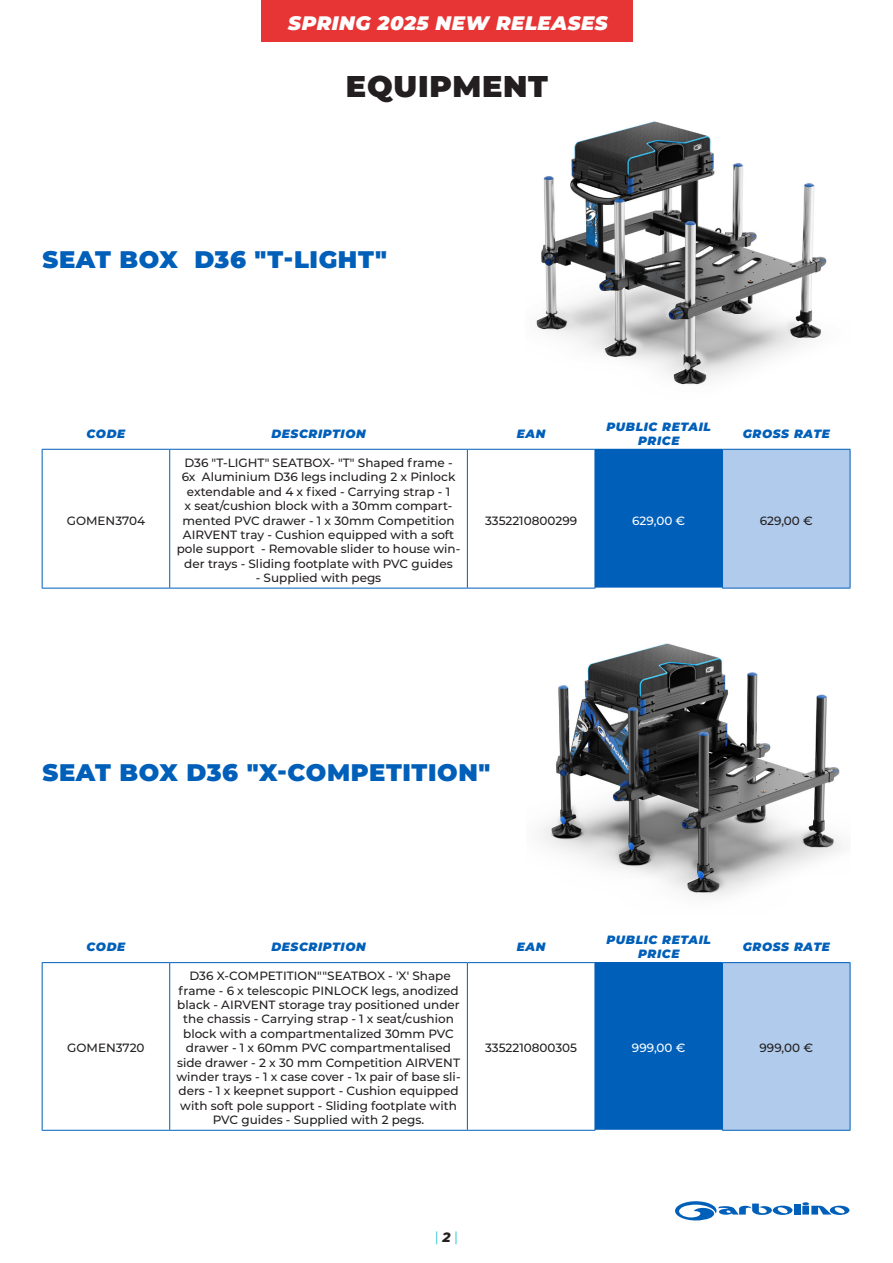
<style>
.page{position:relative;width:893px;height:1263px;background:#fff}
.page>*{position:absolute;margin:0;border:0;box-sizing:border-box;transform-origin:0 0}
.t1{font:900 30px "Montserrat";letter-spacing:.025em;color:#231f20}
.t2{font:900 24px "Montserrat";letter-spacing:.025em;color:#005fb9}
.t3{font:italic 900 19.5px "Montserrat";letter-spacing:.025em;color:#fff}
.t4{font:13.5px "Exo 2";color:#1cbed5}
.t5{font:500 12px/14.4px "Montserrat";color:#231f20;text-align:center}
.t6{font:italic 900 12px/14.4px "Montserrat";letter-spacing:.05em;color:#005fb9;text-align:center}
.t7{font:500 12px "Montserrat";color:#fff}
.s1{font-family:"Montserrat";font-weight:800;font-style:italic;color:#231f20}
</style>
<div class="page">
<div style="left:794px;top:1203px;width:7px;height:11px;background:#005fb9"></div>
<svg style="left:675px;top:1201px;width:117px;height:19px"></svg>
<svg style="left:802px;top:1202px;width:47px;height:13px"></svg>
<div style="left:595px;top:963px;width:127px;height:167px;background:#005fb9"></div>
<div style="left:722px;top:963px;width:128px;height:167px;background:#b0cbeb"></div>
<hr style="left:42px;top:963px;width:1px;height:167px;background:#005fb9">
<hr style="left:169px;top:963px;width:1px;height:167px;background:#005fb9">
<hr style="left:42px;top:962px;width:128px;height:1px;background:#005fb9">
<hr style="left:170px;top:962px;width:297px;height:1px;background:#005fb9">
<hr style="left:42px;top:1130px;width:128px;height:1px;background:#005fb9">
<hr style="left:170px;top:1130px;width:297px;height:1px;background:#005fb9">
<hr style="left:467px;top:963px;width:1px;height:167px;background:#005fb9">
<hr style="left:467px;top:962px;width:128px;height:1px;background:#005fb9">
<hr style="left:595px;top:962px;width:127px;height:1px;background:#005fb9">
<hr style="left:722px;top:962px;width:128px;height:1px;background:#005fb9">
<hr style="left:467px;top:1130px;width:128px;height:1px;background:#005fb9">
<hr style="left:722px;top:1130px;width:128px;height:1px;background:#005fb9">
<hr style="left:722px;top:963px;width:1px;height:167px;background:#005fb9">
<hr style="left:850px;top:963px;width:1px;height:167px;background:#005fb9">
<img style="left:536px;top:121px;width:291px;height:264px">
<svg style="left:42px;top:448px;width:808px;height:1px"></svg>
<div style="left:595px;top:449px;width:127px;height:139px;background:#005fb9"></div>
<div style="left:722px;top:449px;width:128px;height:139px;background:#b0cbeb"></div>
<hr style="left:42px;top:450px;width:1px;height:138px;background:#005fb9">
<hr style="left:169px;top:450px;width:1px;height:138px;background:#005fb9">
<hr style="left:42px;top:449px;width:128px;height:1px;background:#005fb9">
<hr style="left:170px;top:449px;width:297px;height:1px;background:#005fb9">
<hr style="left:42px;top:588px;width:128px;height:1px;background:#005fb9">
<hr style="left:170px;top:588px;width:297px;height:1px;background:#005fb9">
<hr style="left:467px;top:450px;width:1px;height:138px;background:#005fb9">
<hr style="left:467px;top:449px;width:128px;height:1px;background:#005fb9">
<hr style="left:722px;top:449px;width:128px;height:1px;background:#005fb9">
<hr style="left:467px;top:588px;width:128px;height:1px;background:#005fb9">
<hr style="left:722px;top:588px;width:128px;height:1px;background:#005fb9">
<hr style="left:722px;top:450px;width:1px;height:138px;background:#005fb9">
<hr style="left:850px;top:450px;width:1px;height:138px;background:#005fb9">
<img style="left:542px;top:643px;width:300px;height:254px">
<div style="left:261px;top:0;width:372px;height:42px;background:#e73535"></div>
<p class="t3" style="left:288px;top:9px;width:321px">SPRING 2025 NEW RELEASES</p>
<p class="t1" style="left:346px;top:63px;width:204px">EQUIPMENT</p>
<p class="t2" style="left:43px;top:242px;width:346px">SEAT BOX D36 "T-LIGHT"</p>
<p class="t6" style="left:87px;top:426px;width:40px">CODE</p>
<p class="t6" style="left:271px;top:426px;width:96px">DESCRIPTION</p>
<p class="t6" style="left:517px;top:426px;width:30px">EAN</p>
<p class="t6" style="left:606px;top:418px;width:106px">PUBLIC RETAIL<br>PRICE</p>
<p class="t6" style="left:743px;top:426px;width:89px">GROSS RATE</p>
<p class="t5" style="left:67px;top:513px;width:80px">GOMEN3704</p>
<p class="t5" style="left:177px;top:455px;width:285px">D36 "T-LIGHT" SEATBOX- "T" Shaped frame - 6x Aluminium D36 legs including 2 x Pinlock extendable and 4 x fixed - Carrying strap - 1<br>x seat/cushion block with a 30mm compart&shy;mented PVC drawer - 1 x 30mm Competition AIRVENT tray - Cushion equipped with a soft pole support - Removable slider to house win&shy;der trays - Sliding footplate with PVC guides</p>
<p class="t5" style="left:256px;top:570px;width:127px">- Supplied with pegs</p>
<p class="t5" style="left:485px;top:513px;width:93px">3352210800299</p>
<p class="t7" style="left:632px;top:512px;width:55px">629,00 €</p>
<p class="t5" style="left:760px;top:513px;width:55px">629,00 €</p>
<p class="t2" style="left:43px;top:755px;width:449px">SEAT BOX D36 "X-COMPETITION"</p>
<p class="t6" style="left:87px;top:939px;width:40px">CODE</p>
<p class="t6" style="left:271px;top:939px;width:96px">DESCRIPTION</p>
<p class="t6" style="left:517px;top:939px;width:30px">EAN</p>
<p class="t6" style="left:606px;top:932px;width:106px">PUBLIC RETAIL<br>PRICE</p>
<p class="t6" style="left:743px;top:939px;width:89px">GROSS RATE</p>
<p class="t5" style="left:67px;top:1040px;width:79px">GOMEN3720</p>
<p class="t5" style="left:176px;top:968px;width:286px">D36 X-COMPETITION""SEATBOX - 'X' Shape frame - 6 x telescopic PINLOCK legs, anodized black - AIRVENT storage tray positioned under the chassis - Carrying strap - 1 x seat/cushion block with a compartmentalized 30mm PVC drawer - 1 x 60mm PVC compartmentalised side drawer - 2 x 30 mm Competition AIRVENT winder trays - 1 x case cover - 1x pair of base sli&shy;ders - 1 x keepnet support - Cushion equipped with soft pole support - Sliding footplate with PVC guides - Supplied with 2 pegs.</p>
<p class="t5" style="left:485px;top:1040px;width:93px">3352210800305</p>
<p class="t7" style="left:632px;top:1039px;width:55px">999,00 €</p>
<p class="t5" style="left:759px;top:1040px;width:55px">999,00 €</p>
<p class="t4" style="left:435px;top:1229px;width:24px">|<span class="s1">2</span>|</p>
</div>
